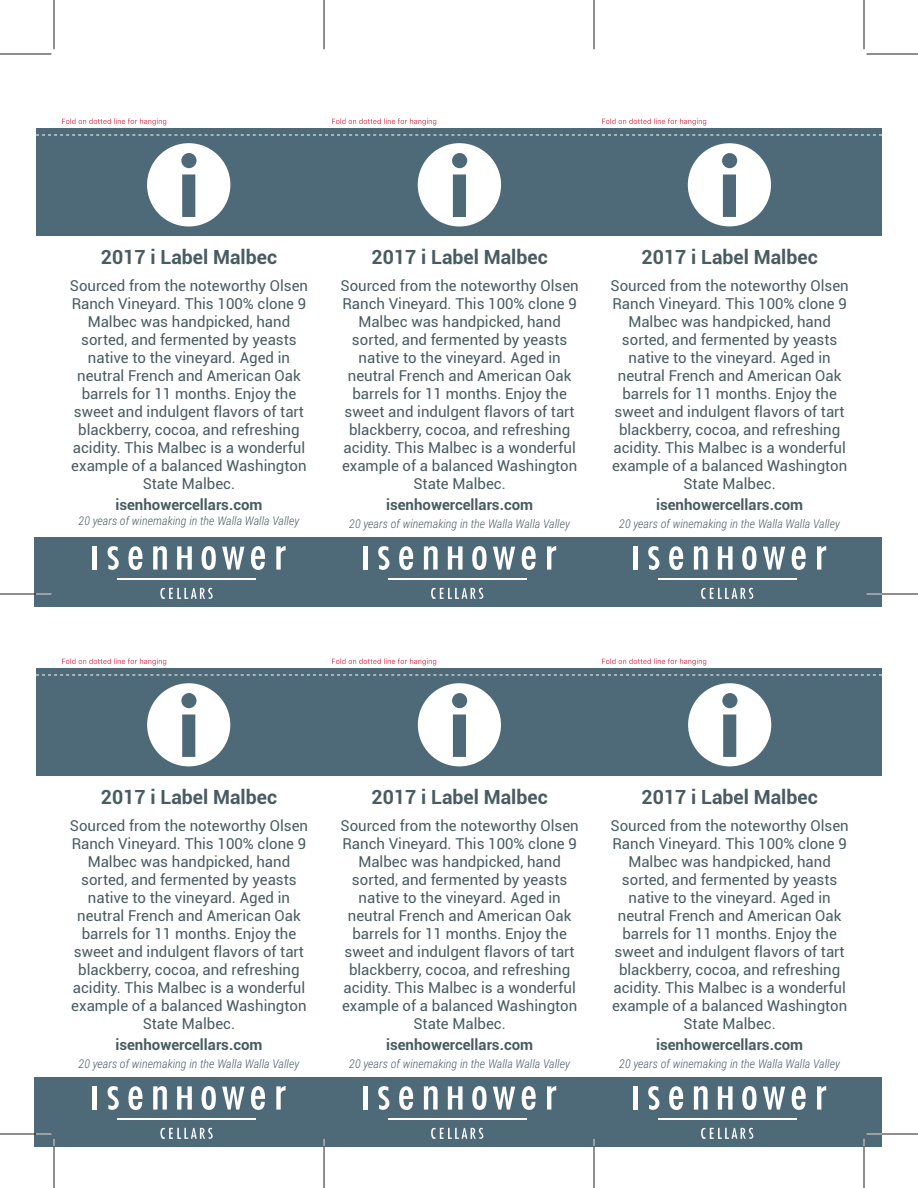
<style>
.page{position:relative;width:918px;height:1188px;background:#fff}
.page>*{position:absolute;margin:0;border:0;box-sizing:border-box;transform-origin:0 0}
.t1{font:700 19.5px "Roboto";color:#495c61}
.t2{font:15px/18px "Roboto";color:#495c61;text-align:center}
.t3{font:700 15px "Roboto";color:#495c61}
.t4{font:italic 300 12px "Roboto Condensed";color:#495c61}
</style>
<div class="page">
<div style="left:36px;top:128px;width:846px;height:107px;background:#4e6978"></div>
<div style="left:34px;top:537px;width:848px;height:69px;background:#4e6978"></div>
<svg style="left:147px;top:143px;width:83px;height:83px"></svg>
<hr style="left:93px;top:546px;width:4px;height:24px;background:#fff">
<svg style="left:153px;top:546px;width:14px;height:24px"></svg>
<svg style="left:177px;top:546px;width:15px;height:24px"></svg>
<svg style="left:276px;top:546px;width:10px;height:24px"></svg>
<svg style="left:128px;top:546px;width:15px;height:24px"></svg>
<svg style="left:222px;top:546px;width:43px;height:24px"></svg>
<svg style="left:202px;top:546px;width:14px;height:24px"></svg>
<svg style="left:107px;top:546px;width:12px;height:24px"></svg>
<hr style="left:117px;top:579px;width:139px;height:1px;background:#fff">
<svg style="left:160px;top:587px;width:53px;height:12px"></svg>
<svg style="left:418px;top:143px;width:83px;height:83px"></svg>
<div style="left:363px;top:546px;width:5px;height:24px;background:#fff"></div>
<svg style="left:424px;top:546px;width:14px;height:24px"></svg>
<svg style="left:448px;top:546px;width:15px;height:24px"></svg>
<svg style="left:547px;top:546px;width:9px;height:24px"></svg>
<svg style="left:399px;top:546px;width:15px;height:24px"></svg>
<svg style="left:493px;top:546px;width:43px;height:24px"></svg>
<svg style="left:472px;top:546px;width:15px;height:24px"></svg>
<svg style="left:378px;top:546px;width:12px;height:24px"></svg>
<hr style="left:388px;top:579px;width:138px;height:1px;background:#fff">
<svg style="left:431px;top:587px;width:52px;height:12px"></svg>
<svg style="left:688px;top:143px;width:83px;height:83px"></svg>
<div style="left:633px;top:546px;width:5px;height:24px;background:#fff"></div>
<svg style="left:694px;top:546px;width:14px;height:24px"></svg>
<svg style="left:718px;top:546px;width:15px;height:24px"></svg>
<svg style="left:817px;top:546px;width:9px;height:24px"></svg>
<svg style="left:669px;top:546px;width:15px;height:24px"></svg>
<svg style="left:763px;top:546px;width:43px;height:24px"></svg>
<svg style="left:742px;top:546px;width:15px;height:24px"></svg>
<svg style="left:648px;top:546px;width:12px;height:24px"></svg>
<hr style="left:658px;top:579px;width:138px;height:1px;background:#fff">
<svg style="left:701px;top:587px;width:52px;height:12px"></svg>
<div style="left:36px;top:668px;width:846px;height:107px;background:#4e6978"></div>
<div style="left:34px;top:1077px;width:848px;height:69px;background:#4e6978"></div>
<svg style="left:147px;top:683px;width:83px;height:83px"></svg>
<hr style="left:93px;top:1086px;width:4px;height:24px;background:#fff">
<svg style="left:153px;top:1086px;width:14px;height:24px"></svg>
<svg style="left:177px;top:1086px;width:15px;height:24px"></svg>
<svg style="left:276px;top:1086px;width:10px;height:24px"></svg>
<svg style="left:128px;top:1086px;width:15px;height:24px"></svg>
<svg style="left:222px;top:1086px;width:43px;height:24px"></svg>
<svg style="left:202px;top:1086px;width:14px;height:24px"></svg>
<svg style="left:107px;top:1086px;width:12px;height:24px"></svg>
<hr style="left:117px;top:1119px;width:139px;height:1px;background:#fff">
<svg style="left:160px;top:1127px;width:53px;height:12px"></svg>
<svg style="left:418px;top:683px;width:83px;height:83px"></svg>
<div style="left:363px;top:1086px;width:5px;height:24px;background:#fff"></div>
<svg style="left:424px;top:1086px;width:14px;height:24px"></svg>
<svg style="left:448px;top:1086px;width:15px;height:24px"></svg>
<svg style="left:547px;top:1086px;width:9px;height:24px"></svg>
<svg style="left:399px;top:1086px;width:15px;height:24px"></svg>
<svg style="left:493px;top:1086px;width:43px;height:24px"></svg>
<svg style="left:472px;top:1086px;width:15px;height:24px"></svg>
<svg style="left:378px;top:1086px;width:12px;height:24px"></svg>
<hr style="left:388px;top:1119px;width:138px;height:1px;background:#fff">
<svg style="left:431px;top:1127px;width:52px;height:12px"></svg>
<div style="left:633px;top:1086px;width:5px;height:24px;background:#fff"></div>
<svg style="left:694px;top:1086px;width:14px;height:24px"></svg>
<svg style="left:718px;top:1086px;width:15px;height:24px"></svg>
<svg style="left:817px;top:1086px;width:9px;height:24px"></svg>
<svg style="left:669px;top:1086px;width:15px;height:24px"></svg>
<svg style="left:763px;top:1086px;width:43px;height:24px"></svg>
<svg style="left:742px;top:1086px;width:15px;height:24px"></svg>
<svg style="left:648px;top:1086px;width:12px;height:24px"></svg>
<hr style="left:658px;top:1119px;width:138px;height:1px;background:#fff">
<svg style="left:701px;top:1127px;width:52px;height:12px"></svg>
<svg style="left:688px;top:683px;width:83px;height:83px"></svg>
<hr style="left:867px;top:594px;width:51px;height:1px;background:#231f20">
<hr style="left:0;top:594px;width:51px;height:1px;background:#231f20">
<hr style="left:324px;top:0;width:1px;height:49px;background:#231f20">
<hr style="left:324px;top:1139px;width:1px;height:49px;background:#231f20">
<hr style="left:594px;top:0;width:1px;height:49px;background:#231f20">
<hr style="left:594px;top:1139px;width:1px;height:49px;background:#231f20">
<hr style="left:54px;top:0;width:1px;height:49px;background:#231f20">
<hr style="left:54px;top:1139px;width:1px;height:49px;background:#231f20">
<hr style="left:864px;top:0;width:1px;height:49px;background:#231f20">
<hr style="left:864px;top:1139px;width:1px;height:49px;background:#231f20">
<hr style="left:0;top:54px;width:51px;height:1px;background:#231f20">
<hr style="left:867px;top:54px;width:51px;height:1px;background:#231f20">
<hr style="left:0;top:1134px;width:51px;height:1px;background:#231f20">
<hr style="left:867px;top:1134px;width:51px;height:1px;background:#231f20">
<svg style="left:36px;top:135px;width:846px;height:1px"></svg>
<svg style="left:332px;top:118px;width:104px;height:7px"></svg>
<svg style="left:602px;top:118px;width:104px;height:7px"></svg>
<svg style="left:36px;top:675px;width:846px;height:1px"></svg>
<svg style="left:62px;top:658px;width:104px;height:7px"></svg>
<svg style="left:332px;top:658px;width:104px;height:7px"></svg>
<svg style="left:602px;top:658px;width:104px;height:7px"></svg>
<svg style="left:36px;top:1134px;width:19px;height:12px"></svg>
<svg style="left:864px;top:1134px;width:18px;height:12px"></svg>
<svg style="left:867px;top:594px;width:15px;height:1px"></svg>
<svg style="left:36px;top:594px;width:15px;height:1px"></svg>
<svg style="left:62px;top:118px;width:104px;height:7px"></svg>
<h1 class="t1" style="left:101px;top:244px;width:178px">2017 i Label Malbec</h1>
<p class="t2" style="left:70px;top:276px;width:240px">Sourced from the noteworthy Olsen<br>Ranch Vineyard. This 100% clone 9<br>Malbec was handpicked, hand sorted, and fermented by yeasts native to the vineyard. Aged in neutral French and American Oak barrels for 11 months. Enjoy the sweet and indulgent flavors of tart blackberry, cocoa, and refreshing acidity. This Malbec is a wonderful example of a balanced Washington<br>State Malbec.</p>
<p class="t3" style="left:115px;top:494px;width:149px">isenhowercellars.com</p>
<p class="t4" style="left:79px;top:513px;width:222px">20 years of winemaking in the Walla Walla Valley</p>
<h1 class="t1" style="left:372px;top:244px;width:178px">2017 i Label Malbec</h1>
<p class="t2" style="left:341px;top:276px;width:240px">Sourced from the noteworthy Olsen<br>Ranch Vineyard. This 100% clone 9<br>Malbec was handpicked, hand sorted, and fermented by yeasts native to the vineyard. Aged in neutral French and American Oak barrels for 11 months. Enjoy the sweet and indulgent flavors of tart blackberry, cocoa, and refreshing acidity. This Malbec is a wonderful example of a balanced Washington<br>State Malbec.</p>
<p class="t3" style="left:386px;top:494px;width:149px">isenhowercellars.com</p>
<p class="t4" style="left:349px;top:516px;width:222px">20 years of winemaking in the Walla Walla Valley</p>
<h1 class="t1" style="left:642px;top:244px;width:178px">2017 i Label Malbec</h1>
<p class="t2" style="left:611px;top:276px;width:240px">Sourced from the noteworthy Olsen<br>Ranch Vineyard. This 100% clone 9<br>Malbec was handpicked, hand sorted, and fermented by yeasts native to the vineyard. Aged in neutral French and American Oak barrels for 11 months. Enjoy the sweet and indulgent flavors of tart blackberry, cocoa, and refreshing acidity. This Malbec is a wonderful example of a balanced Washington<br>State Malbec.</p>
<p class="t3" style="left:656px;top:494px;width:149px">isenhowercellars.com</p>
<p class="t4" style="left:619px;top:516px;width:222px">20 years of winemaking in the Walla Walla Valley</p>
<h1 class="t1" style="left:101px;top:784px;width:178px">2017 i Label Malbec</h1>
<p class="t2" style="left:70px;top:816px;width:240px">Sourced from the noteworthy Olsen<br>Ranch Vineyard. This 100% clone 9<br>Malbec was handpicked, hand sorted, and fermented by yeasts native to the vineyard. Aged in neutral French and American Oak barrels for 11 months. Enjoy the sweet and indulgent flavors of tart blackberry, cocoa, and refreshing acidity. This Malbec is a wonderful example of a balanced Washington<br>State Malbec.</p>
<p class="t3" style="left:115px;top:1034px;width:149px">isenhowercellars.com</p>
<p class="t4" style="left:79px;top:1056px;width:222px">20 years of winemaking in the Walla Walla Valley</p>
<h1 class="t1" style="left:372px;top:784px;width:178px">2017 i Label Malbec</h1>
<p class="t2" style="left:341px;top:816px;width:240px">Sourced from the noteworthy Olsen<br>Ranch Vineyard. This 100% clone 9<br>Malbec was handpicked, hand sorted, and fermented by yeasts native to the vineyard. Aged in neutral French and American Oak barrels for 11 months. Enjoy the sweet and indulgent flavors of tart blackberry, cocoa, and refreshing acidity. This Malbec is a wonderful example of a balanced Washington<br>State Malbec.</p>
<p class="t3" style="left:386px;top:1034px;width:149px">isenhowercellars.com</p>
<p class="t4" style="left:349px;top:1056px;width:222px">20 years of winemaking in the Walla Walla Valley</p>
<h1 class="t1" style="left:642px;top:784px;width:178px">2017 i Label Malbec</h1>
<p class="t2" style="left:611px;top:816px;width:240px">Sourced from the noteworthy Olsen<br>Ranch Vineyard. This 100% clone 9<br>Malbec was handpicked, hand sorted, and fermented by yeasts native to the vineyard. Aged in neutral French and American Oak barrels for 11 months. Enjoy the sweet and indulgent flavors of tart blackberry, cocoa, and refreshing acidity. This Malbec is a wonderful example of a balanced Washington<br>State Malbec.</p>
<p class="t3" style="left:656px;top:1034px;width:149px">isenhowercellars.com</p>
<p class="t4" style="left:619px;top:1056px;width:222px">20 years of winemaking in the Walla Walla Valley</p>
</div>
